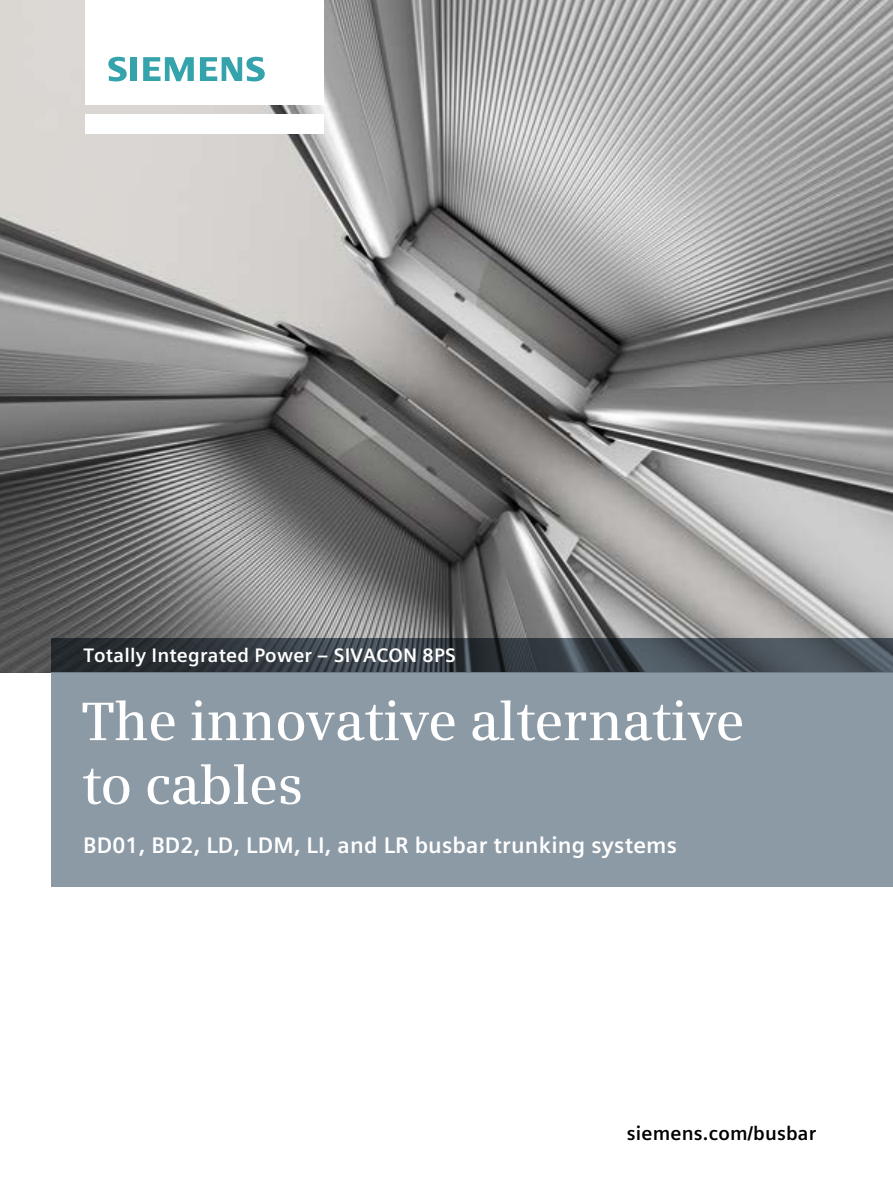
<style>
.page{position:relative;width:893px;height:1191px;background:#fff}
.page>*{position:absolute;margin:0;border:0;box-sizing:border-box;transform-origin:0 0}
.t1{font:600 54px/63.8px "Siemens Serif";letter-spacing:-.01em;color:#fff}
.t2{font:700 22.5px "Siemens Sans Global";letter-spacing:.01em;color:#fff}
.t3{font:700 19.5px "Siemens Sans Global";letter-spacing:.01em;color:#fff}
.t4{font:700 19.5px "Siemens Sans Global";letter-spacing:.01em;color:#000}
</style>
<div class="page">
<img style="left:0;top:0;width:893px;height:672px">
<div style="left:85px;top:114px;width:238px;height:19px;background:#fff"></div>
<div style="left:85px;top:0;width:238px;height:105px;background:#fff"></div>
<svg style="left:108px;top:57px;width:19px;height:24px"></svg>
<div style="left:130px;top:57px;width:7px;height:24px;background:#35a3ab"></div>
<svg style="left:143px;top:57px;width:51px;height:24px"></svg>
<svg style="left:200px;top:57px;width:65px;height:24px"></svg>
<div style="left:51px;top:672px;width:842px;height:215px;background:#8c9aa6"></div>
<svg style="left:51px;top:638px;width:842px;height:34px;background:#394148"></svg>
<p class="t3" style="left:83px;top:640px;width:374px">Totally Integrated Power – SIVACON 8PS</p>
<h1 class="t1" style="left:82px;top:689px;width:665px">The innovative alternative to cables</h1>
<p class="t2" style="left:83px;top:827px;width:595px">BD01, BD2, LD, LDM, LI, and LR busbar trunking systems</p>
<p class="t4" style="left:627px;top:1118px;width:191px">siemens.com/busbar</p>
</div>
